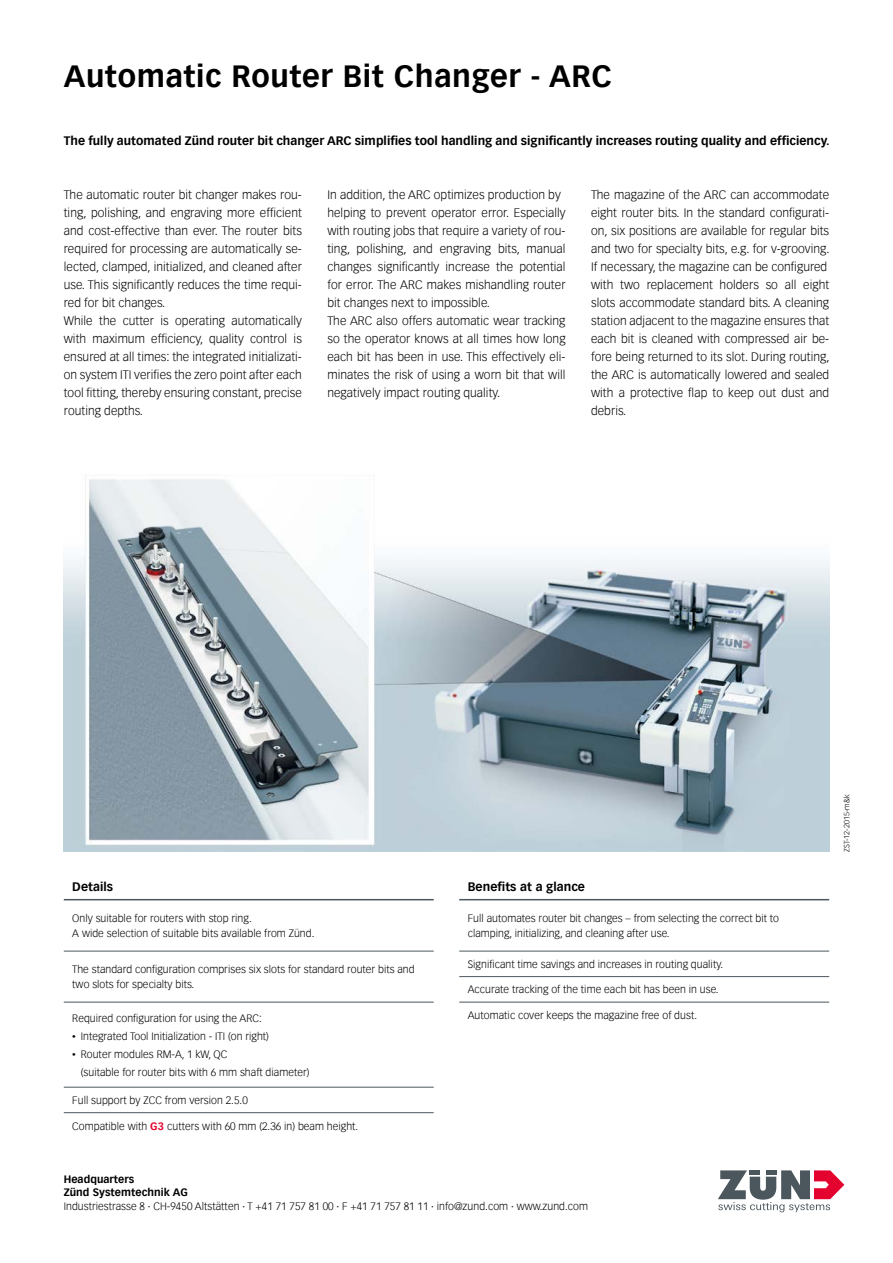
<style>
.page{position:relative;width:893px;height:1263px;background:#fff}
.page>*{position:absolute;margin:0;border:0;box-sizing:border-box;transform-origin:0 0}
.t1{font:700 30px "Vectora Com";letter-spacing:.02em;color:#000}
.t2{font:300 12px/18px "Vectora Com";letter-spacing:.005em;color:#000}
.t3{font:700 12px "Vectora Com";letter-spacing:.005em;color:#000}
.t4{font:300 10.5px/15px "Vectora Com";letter-spacing:.005em;color:#000}
.t5{font:700 10.5px/13.5px "Vectora Com";letter-spacing:.005em;color:#000}
.t6{font:300 7.5px "Vectora Com";letter-spacing:.005em;color:#000}
.s1{font-family:"Arial Unicode MS";font-weight:400}
.s2{font-weight:700;color:#e4032e}
</style>
<div class="page">
<svg style="left:718px;top:1170px;width:126px;height:42px"></svg>
<img style="left:64px;top:476px;width:765px;height:376px">
<hr style="left:64px;top:899px;width:370px;height:1px;background:#4c575d">
<hr style="left:64px;top:951px;width:370px;height:1px;background:#4c575d">
<hr style="left:64px;top:1002px;width:370px;height:1px;background:#4c575d">
<hr style="left:64px;top:1087px;width:370px;height:1px;background:#4c575d">
<hr style="left:64px;top:1112px;width:370px;height:1px;background:#4c575d">
<hr style="left:459px;top:899px;width:370px;height:1px;background:#4c575d">
<hr style="left:459px;top:951px;width:370px;height:1px;background:#4c575d">
<hr style="left:459px;top:976px;width:370px;height:1px;background:#4c575d">
<hr style="left:459px;top:1002px;width:370px;height:1px;background:#4c575d">
<h1 class="t1" style="left:64px;top:58px;width:550px">Automatic Router Bit Changer - ARC</h1>
<p class="t3" style="left:64px;top:133px;width:767px">The fully automated Zünd router bit changer ARC simplifies tool handling and significantly increases routing quality and efficiency.</p>
<p class="t2" style="left:64px;top:186px;width:240px">The automatic router bit changer makes rou&shy;ting, polishing, and engraving more efficient and cost-effective than ever. The router bits required for processing are automatically se&shy;lected, clamped, initialized, and cleaned after use. This significantly reduces the time requi&shy;red for bit changes.<br>While the cutter is operating automatically with maximum efficiency, quality control is ensured at all times: the integrated initializati&shy;on system ITI verifies the zero point after each tool fitting, thereby ensuring constant, precise routing depths.</p>
<p class="t2" style="left:327px;top:186px;width:240px">In addition, the ARC optimizes production by helping to prevent operator error. Especially with routing jobs that require a variety of rou&shy;ting, polishing, and engraving bits, manual changes significantly increase the potential for error. The ARC makes mishandling router bit changes next to impossible.<br>The ARC also offers automatic wear tracking so the operator knows at all times how long each bit has been in use. This effectively eli&shy;minates the risk of using a worn bit that will negatively impact routing quality.</p>
<p class="t2" style="left:591px;top:186px;width:240px">The magazine of the ARC can accommodate eight router bits. In the standard configurati&shy;on, six positions are available for regular bits and two for specialty bits, e.g. for v-grooving.<br>If necessary, the magazine can be configured with two replacement holders so all eight slots accommodate standard bits. A cleaning station adjacent to the magazine ensures that each bit is cleaned with compressed air be&shy;fore being returned to its slot. During routing, the ARC is automatically lowered and sealed with a protective flap to keep out dust and debris.</p>
<p class="t3" style="left:72px;top:879px;width:42px">Details</p>
<p class="t4" style="left:72px;top:911px;width:244px">Only suitable for routers with stop ring.<br>A wide selection of suitable bits available from Zünd.</p>
<p class="t4" style="left:72px;top:962px;width:344px">The standard configuration comprises six slots for standard router bits and two slots for specialty bits.</p>
<p class="t4" style="left:72px;top:1010px;width:191px">Required configuration for using the ARC:</p>
<p class="t4" style="left:72px;top:1028px;width:198px"><span class="s1">•</span> Integrated Tool Initialization - ITI (on right)</p>
<p class="t4" style="left:81px;top:1045px;width:230px;line-height:18px;text-indent:-9px"><span class="s1">•</span> Router modules RM-A, 1 kW, QC<br>(suitable for router bits with 6 mm shaft diameter)</p>
<p class="t4" style="left:72px;top:1093px;width:177px">Full support by ZCC from version 2.5.0</p>
<p class="t4" style="left:72px;top:1118px;width:288px">Compatible with <span class="s2">G3</span> cutters with 60 mm (2.36 in) beam height.</p>
<p class="t3" style="left:468px;top:879px;width:119px">Benefits at a glance</p>
<p class="t4" style="left:468px;top:911px;width:313px">Full automates router bit changes – from selecting the correct bit to clamping, initializing, and cleaning after use.</p>
<p class="t4" style="left:468px;top:957px;width:257px">Significant time savings and increases in routing quality.</p>
<p class="t4" style="left:468px;top:982px;width:252px">Accurate tracking of the time each bit has been in use.</p>
<p class="t4" style="left:468px;top:1008px;width:231px">Automatic cover keeps the magazine free of dust.</p>
<p class="t5" style="left:64px;top:1172px;width:126px">Headquarters<br>Zünd Systemtechnik AG</p>
<p class="t4" style="left:64px;top:1198px;width:526px">Industriestrasse 8 ∙ CH-9450 Altstätten ∙ T +41 71 757 81 00 ∙ F +41 71 757 81 11 ∙ info@zund.com ∙ www.zund.com</p>
<p class="t6" style="left:842px;top:852px;width:58px;rotate:-90deg">ZST-12-2015-m&amp;k</p>
</div>
